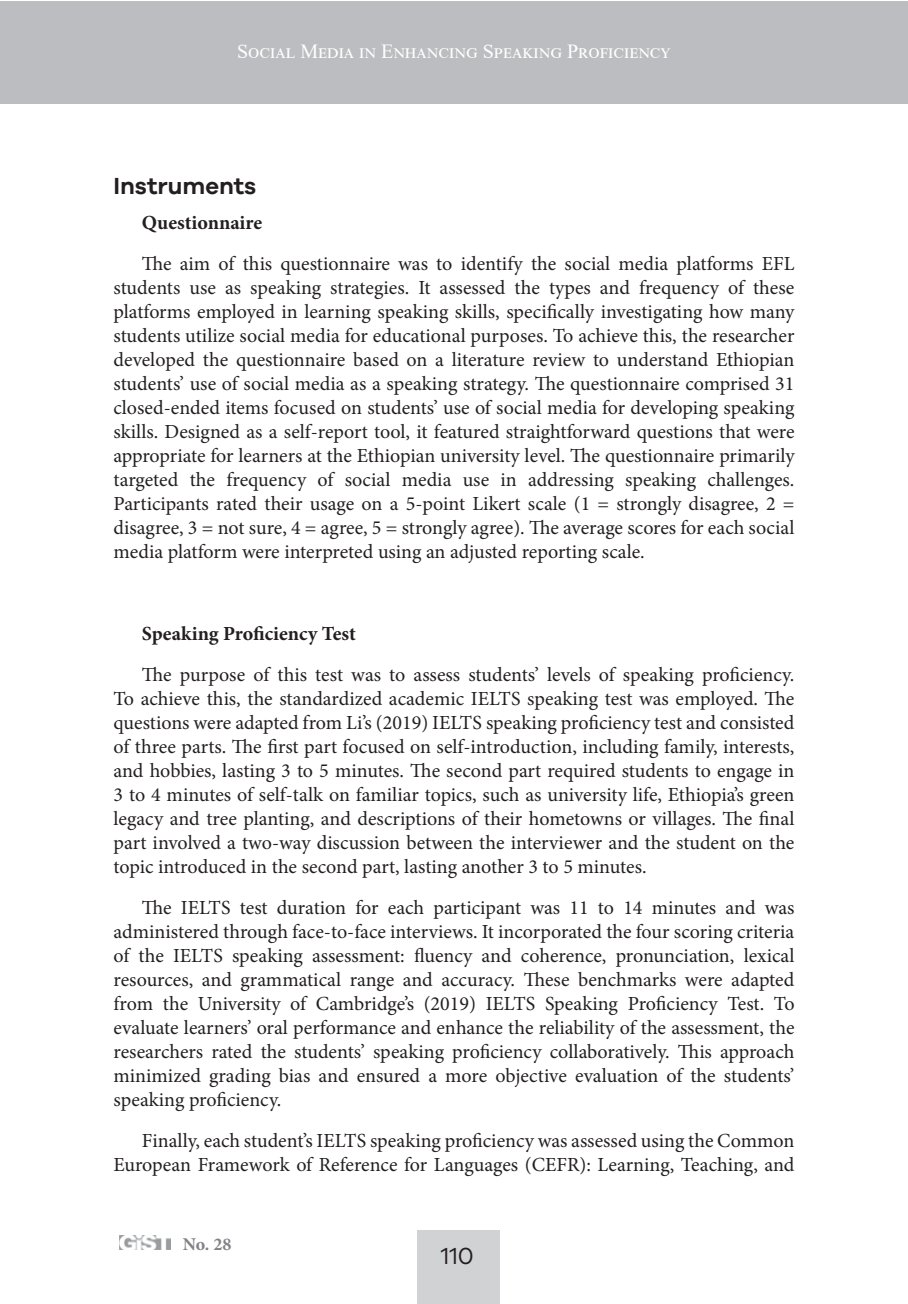
<style>
.page{position:relative;width:908px;height:1304px;background:#fff}
.page>*{position:absolute;margin:0;border:0;box-sizing:border-box;transform-origin:0 0}
.t1{font:600 24px "Galano Grotesque";color:#231f20}
.t2{font:24px "Galano Grotesque";color:#231f20}
.t3{font:20px/24px "Minion Pro";letter-spacing:-.005em;color:#231f20;text-align:justify}
.t4{font:20px "Times New Roman";letter-spacing:.065em;color:#fff}
.t5{font:700 20px "Minion Pro";color:#231f20}
.t6{font:700 18px "Minion Pro";color:#808285}
</style>
<div class="page">
<div style="left:417px;top:1230px;width:82px;height:74px;background:#d1d2d4"></div>
<img style="left:120px;top:1236px;width:51px;height:13px">
<div style="left:0;top:1px;width:907px;height:102px;background:#bcbdc0"></div>
<p class="t4" style="left:237px;top:37px;width:435px">Social Media in Enhancing Speaking Proficiency</p>
<p class="t1" style="left:113px;top:171px;width:144px">Instruments</p>
<p class="t5" style="left:142px;top:209px;width:122px">Questionnaire</p>
<p class="t3" style="left:113px;top:252px;width:682px;text-indent:28px">The aim of this questionnaire was to identify the social media platforms EFL students use as speaking strategies. It assessed the types and frequency of these platforms employed in learning speaking skills, specifically investigating how many students utilize social media for educational purposes. To achieve this, the researcher developed the questionnaire based on a literature review to understand Ethiopian students’ use of social media as a speaking strategy. The questionnaire comprised 31 closed-ended items focused on students’ use of social media for developing speaking skills. Designed as a self-report tool, it featured straightforward questions that were appropriate for learners at the Ethiopian university level. The questionnaire primarily targeted the frequency of social media use in addressing speaking challenges.<br>Participants rated their usage on a 5-point Likert scale (1 = strongly disagree, 2 = disagree, 3 = not sure, 4 = agree, 5 = strongly agree). The average scores for each social media platform were interpreted using an adjusted reporting scale.</p>
<p class="t5" style="left:142px;top:620px;width:215px">Speaking Proficiency Test</p>
<p class="t3" style="left:113px;top:663px;width:682px;text-indent:28px">The purpose of this test was to assess students’ levels of speaking proficiency.<br>To achieve this, the standardized academic IELTS speaking test was employed. The questions were adapted from Li’s (2019) IELTS speaking proficiency test and consisted of three parts. The first part focused on self-introduction, including family, interests, and hobbies, lasting 3 to 5 minutes. The second part required students to engage in 3 to 4 minutes of self-talk on familiar topics, such as university life, Ethiopia’s green legacy and tree planting, and descriptions of their hometowns or villages. The final part involved a two-way discussion between the interviewer and the student on the topic introduced in the second part, lasting another 3 to 5 minutes.</p>
<p class="t3" style="left:113px;top:896px;width:682px;text-indent:28px">The IELTS test duration for each participant was 11 to 14 minutes and was administered through face-to-face interviews. It incorporated the four scoring criteria of the IELTS speaking assessment: fluency and coherence, pronunciation, lexical resources, and grammatical range and accuracy. These benchmarks were adapted from the University of Cambridge’s (2019) IELTS Speaking Proficiency Test. To evaluate learners’ oral performance and enhance the reliability of the assessment, the researchers rated the students’ speaking proficiency collaboratively. This approach minimized grading bias and ensured a more objective evaluation of the students’ speaking proficiency.</p>
<p class="t3" style="left:113px;top:1129px;width:682px;text-align:right">Finally, each student’s IELTS speaking proficiency was assessed using the Common<br>European Framework of Reference for Languages (CEFR): Learning, Teaching, and</p>
<p class="t6" style="left:183px;top:1232px;width:50px">No. 28</p>
<p class="t2" style="left:440px;top:1242px;width:34px">110</p>
</div>
